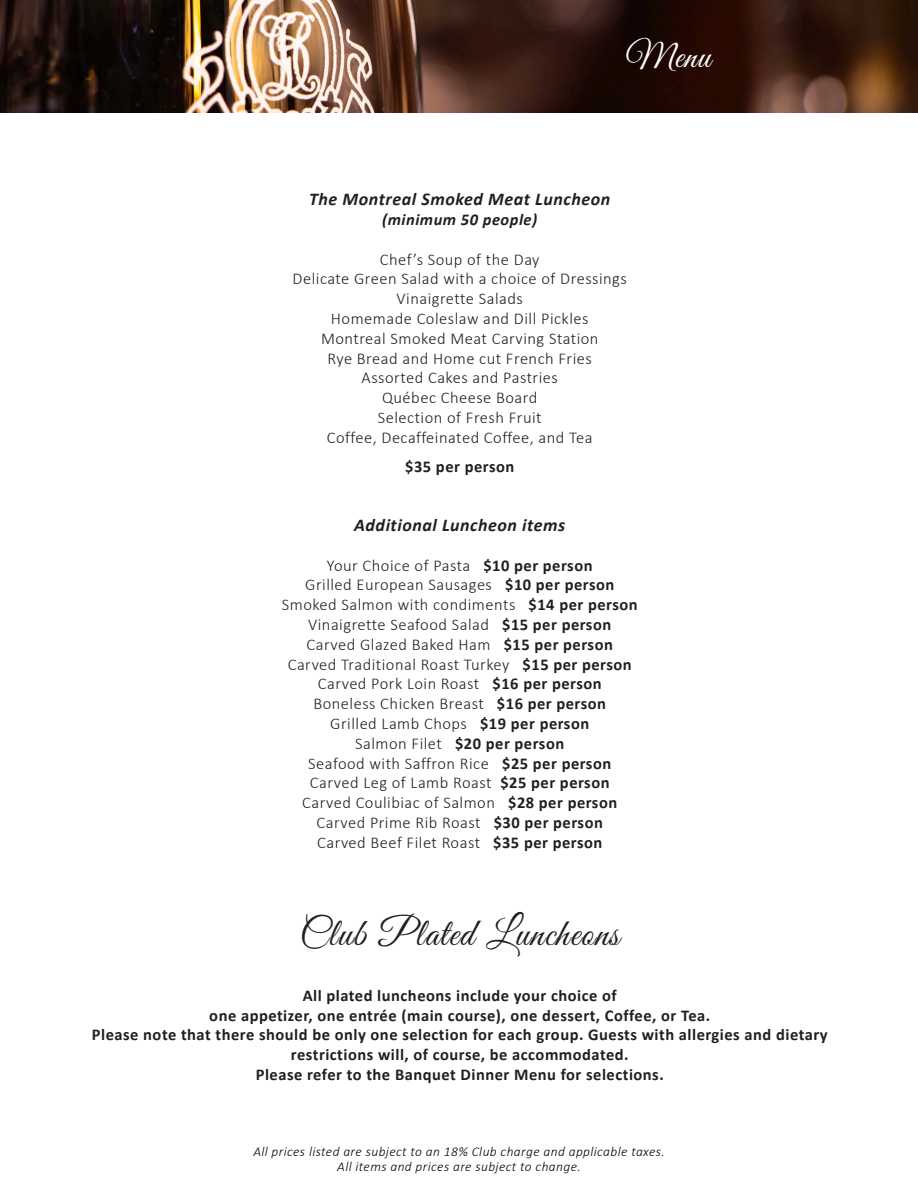
<style>
.page{position:relative;width:918px;height:1188px;background:#fff}
.page>*{position:absolute;margin:0;border:0;box-sizing:border-box;transform-origin:0 0}
.t1{font:39px "Great Vibes";letter-spacing:.03em;color:#231f20}
.t2{font:36px "Great Vibes";color:#fff}
.t3{font:italic 700 18px "Calibri";letter-spacing:.03em;color:#231f20}
.t4{font:300 16.5px "Calibri";letter-spacing:.03em;color:#231f20}
.t5{font:700 16.5px/19.8px "Calibri";letter-spacing:.03em;color:#231f20;text-align:center}
.t6{font:italic 700 16.5px "Calibri";letter-spacing:.03em;color:#231f20}
.t7{font:italic 300 13.5px/15px "Calibri";letter-spacing:.03em;color:#040503;text-align:center}
.s1{font-weight:700}
.s2{font-weight:300}
</style>
<div class="page">
<img style="left:0;top:0;width:918px;height:113px">
<p class="t2" style="left:626px;top:36px;width:86px">Menu</p>
<p class="t3" style="left:309px;top:186px;width:303px">The Montreal Smoked Meat Luncheon</p>
<p class="t6" style="left:382px;top:208px;width:157px">(minimum 50 people)</p>
<p class="t4" style="left:380px;top:249px;width:161px">Chef’s Soup of the Day</p>
<p class="t4" style="left:293px;top:269px;width:336px">Delicate Green Salad with a choice of Dressings</p>
<p class="t4" style="left:397px;top:288px;width:128px">Vinaigrette Salads</p>
<p class="t4" style="left:331px;top:308px;width:259px">Homemade Coleslaw and Dill Pickles</p>
<p class="t4" style="left:321px;top:328px;width:279px">Montreal Smoked Meat Carving Station</p>
<p class="t4" style="left:328px;top:348px;width:266px">Rye Bread and Home cut French Fries</p>
<p class="t4" style="left:362px;top:368px;width:198px">Assorted Cakes and Pastries</p>
<p class="t4" style="left:382px;top:387px;width:157px">Québec Cheese Board</p>
<p class="t4" style="left:378px;top:407px;width:165px">Selection of Fresh Fruit</p>
<p class="t4" style="left:327px;top:427px;width:267px">Coffee, Decaffeinated Coffee, and Tea</p>
<p class="t5" style="left:405px;top:456px;width:111px">$35 per person</p>
<p class="t3" style="left:354px;top:512px;width:213px">Additional Luncheon items</p>
<p class="t4" style="left:327px;top:555px;width:267px">Your Choice of Pasta <span class="s1">$10 per person</span></p>
<p class="t4" style="left:305px;top:575px;width:311px">Grilled European Sausages <span class="s1">$10 per person</span></p>
<p class="t4" style="left:282px;top:594px;width:357px">Smoked Salmon with condiments <span class="s1">$14 per person</span></p>
<p class="t4" style="left:308px;top:614px;width:305px">Vinaigrette Seafood Salad <span class="s1">$15 per person</span></p>
<p class="t4" style="left:307px;top:634px;width:308px">Carved Glazed Baked Ham <span class="s1">$15 per person</span></p>
<p class="t4" style="left:288px;top:654px;width:346px">Carved Traditional Roast Turkey <span class="s1">$15 per person</span></p>
<p class="t4" style="left:318px;top:674px;width:285px">Carved Pork Loin Roast <span class="s1">$16 per person</span></p>
<p class="t4" style="left:313px;top:693px;width:294px">Boneless Chicken Breast <span class="s1">$16 per person</span></p>
<p class="t4" style="left:330px;top:713px;width:261px">Grilled Lamb Chops <span class="s1">$19 per person</span></p>
<p class="t5" style="left:355px;top:733px;width:210px"><span class="s2">Salmon Filet</span> $20 per person</p>
<p class="t4" style="left:308px;top:753px;width:305px">Seafood with Saffron Rice <span class="s1">$25 per person</span></p>
<p class="t4" style="left:310px;top:773px;width:301px">Carved Leg of Lamb Roast <span class="s1">$25 per person</span></p>
<p class="t4" style="left:302px;top:792px;width:317px">Carved Coulibiac of Salmon <span class="s1">$28 per person</span></p>
<p class="t4" style="left:317px;top:812px;width:288px">Carved Prime Rib Roast <span class="s1">$30 per person</span></p>
<p class="t4" style="left:317px;top:832px;width:287px">Carved Beef Filet Roast <span class="s1">$35 per person</span></p>
<p class="t1" style="left:300px;top:912px;width:321px">Club Plated Luncheons</p>
<p class="t5" style="left:303px;top:985px;width:316px">All plated luncheons include your choice of</p>
<p class="t5" style="left:209px;top:1005px;width:502px">one appetizer, one entrée (main course), one dessert, Coffee, or Tea.</p>
<p class="t5" style="left:92px;top:1025px;width:737px">Please note that there should be only one selection for each group. Guests with allergies and dietary restrictions will, of course, be accommodated.</p>
<p class="t5" style="left:256px;top:1064px;width:410px">Please refer to the Banquet Dinner Menu for selections.</p>
<p class="t7" style="left:253px;top:1144px;width:413px">All prices listed are subject to an 18% Club charge and applicable taxes.<br>All items and prices are subject to change.</p>
</div>
